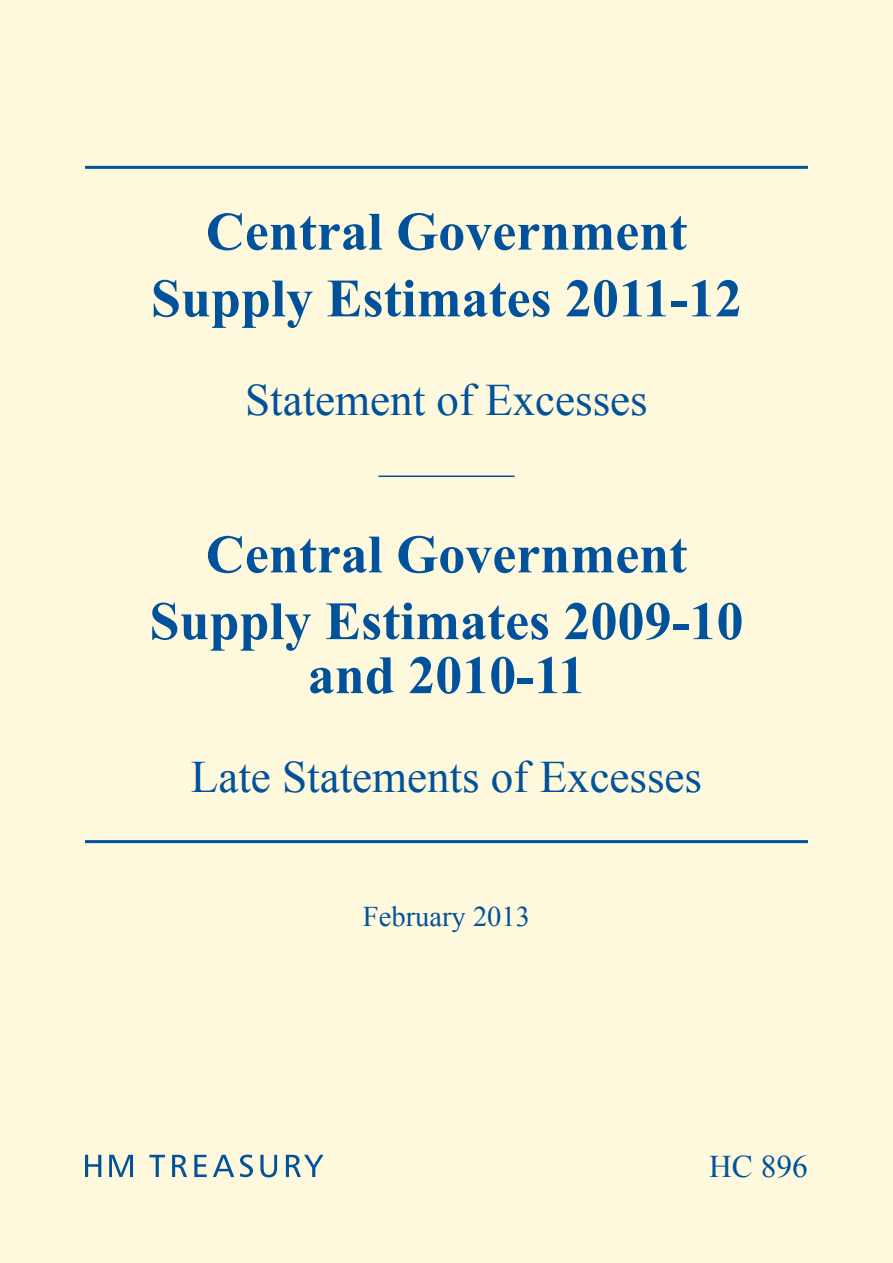
<style>
.page{position:relative;width:893px;height:1263px;background:#fef8dd}
.page>*{position:absolute;margin:0;border:0;box-sizing:border-box;transform-origin:0 0}
.t1{font:700 54px/66.8px "Times New Roman";color:#01529a;text-align:center}
.t2{font:45px "Times New Roman";color:#01529a}
.t3{font:31.5px "Times New Roman";color:#01529a}
.t4{font:28.5px "Times New Roman";color:#01529a}
</style>
<div class="page">
<hr style="left:85px;top:166px;width:723px;height:3px;background:#01529a">
<hr style="left:378px;top:475px;width:136px;height:2px;background:#01529a">
<hr style="left:85px;top:840px;width:723px;height:3px;background:#01529a">
<svg style="left:85px;top:1155px;width:16px;height:22px"></svg>
<svg style="left:109px;top:1155px;width:24px;height:22px"></svg>
<svg style="left:149px;top:1155px;width:16px;height:22px"></svg>
<svg style="left:172px;top:1155px;width:15px;height:22px"></svg>
<svg style="left:194px;top:1155px;width:13px;height:22px"></svg>
<svg style="left:213px;top:1155px;width:21px;height:22px"></svg>
<svg style="left:240px;top:1154px;width:13px;height:23px"></svg>
<svg style="left:260px;top:1155px;width:17px;height:22px"></svg>
<svg style="left:286px;top:1155px;width:38px;height:22px"></svg>
<p class="t1" style="left:151px;top:197px;width:593px">Central Government<br>Supply Estimates 2011-12</p>
<p class="t2" style="left:245px;top:370px;width:404px">Statement of Excesses</p>
<p class="t1" style="left:149px;top:520px;width:596px">Central Government<br>Supply Estimates 2009-10</p>
<p class="t1" style="left:308px;top:640px;width:279px">and 2010-11</p>
<p class="t2" style="left:191px;top:746px;width:513px">Late Statements of Excesses</p>
<p class="t4" style="left:363px;top:897px;width:169px">February 2013</p>
<p class="t3" style="left:709px;top:1146px;width:100px">HC 896</p>
</div>
